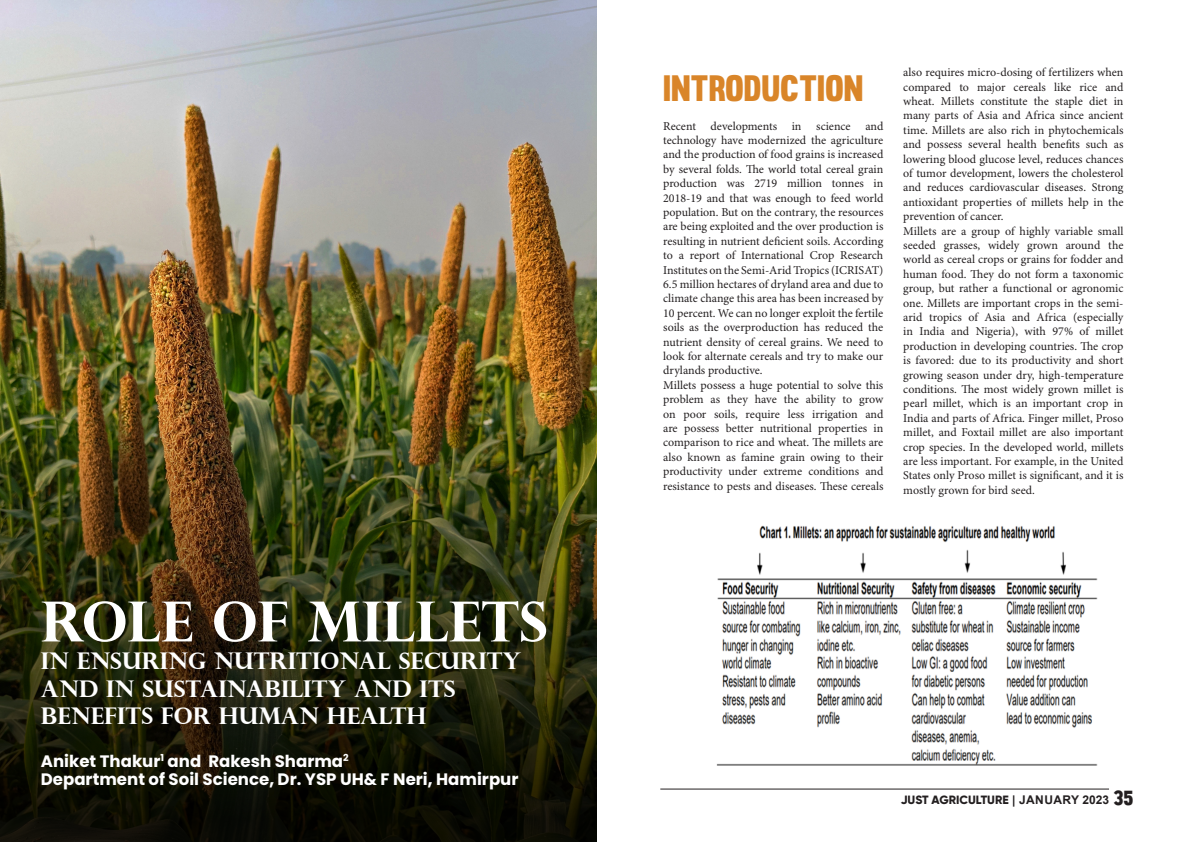
<style>
.page{position:relative;width:1191px;height:842px;background:#fff}
.page>*{position:absolute;margin:0;border:0;box-sizing:border-box;transform-origin:0 0}
.t1{font:700 55.4px "Perpetua Titling";color:#fff}
.t2{font:36px "Muro";color:#d98529}
.t3{font:700 23px/27.6px "Perpetua Titling";color:#fff}
.t4{font:700 16.6px "Poppins";color:#fff}
.t5{font:12px/14.4px "Minion Pro";color:#231f20;text-align:justify}
.t6{font:800 12px "Gilroy";color:#231f20}
.s1{font-family:"Arial";font-weight:700}
.s2{font-family:"Muro";font-weight:400;font-size:20px}
</style>
<div class="page">
<hr style="left:660px;top:788px;width:449px;height:1px;background:#231f20">
<img style="left:0;top:32px;width:596px;height:810px">
<img style="left:716px;top:525px;width:382px;height:241px">
<p class="t1" style="left:41px;top:587px;width:508px">ROLE OF MILLETS</p>
<p class="t3" style="left:41px;top:646px;width:482px">IN ENSURING NUTRITIONAL SECURITY<br>AND IN SUSTAINABILITY AND ITS<br>BENEFITS FOR HUMAN HEALTH</p>
<p class="t4" style="left:41px;top:751px;width:309px">Aniket Thakur<sup>1</sup> and Rakesh Sharma<sup>2</sup></p>
<p class="t4" style="left:41px;top:769px;width:479px">Department of Soil Science, Dr. YSP UH&amp; F Neri, Hamirpur</p>
<p class="t2" style="left:663px;top:67px;width:202px">INTRODUCTION</p>
<p class="t5" style="left:903px;top:66px;width:222px">also requires micro-dosing of fertilizers when compared to major cereals like rice and wheat. Millets constitute the staple diet in many parts of Asia and Africa since ancient time. Millets are also rich in phytochemicals and possess several health benefits such as lowering blood glucose level, reduces chances of tumor development, lowers the cholesterol and reduces cardiovascular diseases. Strong antioxidant properties of millets help in the prevention of cancer.</p>
<p class="t5" style="left:903px;top:224px;width:222px">Millets are a group of highly variable small seeded grasses, widely grown around the world as cereal crops or grains for fodder and human food. They do not form a taxonomic group, but rather a functional or agronomic one. Millets are important crops in the semi&shy;arid tropics of Asia and Africa (especially in India and Nigeria), with 97% of millet production in developing countries. The crop is favored: due to its productivity and short growing season under dry, high-temperature conditions. The most widely grown millet is pearl millet, which is an important crop in India and parts of Africa. Finger millet, Proso millet, and Foxtail millet are also important crop species. In the developed world, millets are less important. For example, in the United States only Proso millet is significant, and it is mostly grown for bird seed.</p>
<p class="t5" style="left:663px;top:119px;width:222px">Recent developments in science and technology have modernized the agriculture and the production of food grains is increased by several folds. The world total cereal grain production was 2719 million tonnes in 2018-19 and that was enough to feed world population. But on the contrary, the resources are being exploited and the over production is resulting in nutrient deficient soils. According to a report of International Crop Research Institutes on the Semi-Arid Tropics (ICRISAT)<br>6.5 million hectares of dryland area and due to climate change this area has been increased by 10 percent. We can no longer exploit the fertile soils as the overproduction has reduced the nutrient density of cereal grains. We need to look for alternate cereals and try to make our drylands productive.</p>
<p class="t5" style="left:663px;top:378px;width:222px">Millets possess a huge potential to solve this problem as they have the ability to grow on poor soils, require less irrigation and are possess better nutritional properties in comparison to rice and wheat. The millets are also known as famine grain owing to their productivity under extreme conditions and resistance to pests and diseases. These cereals</p>
<p class="t6" style="left:900px;top:792px;width:234px">JUST AGRICULTURE <span class="s1">| JANUARY 2023</span> <span class="s2">35</span></p>
</div>
